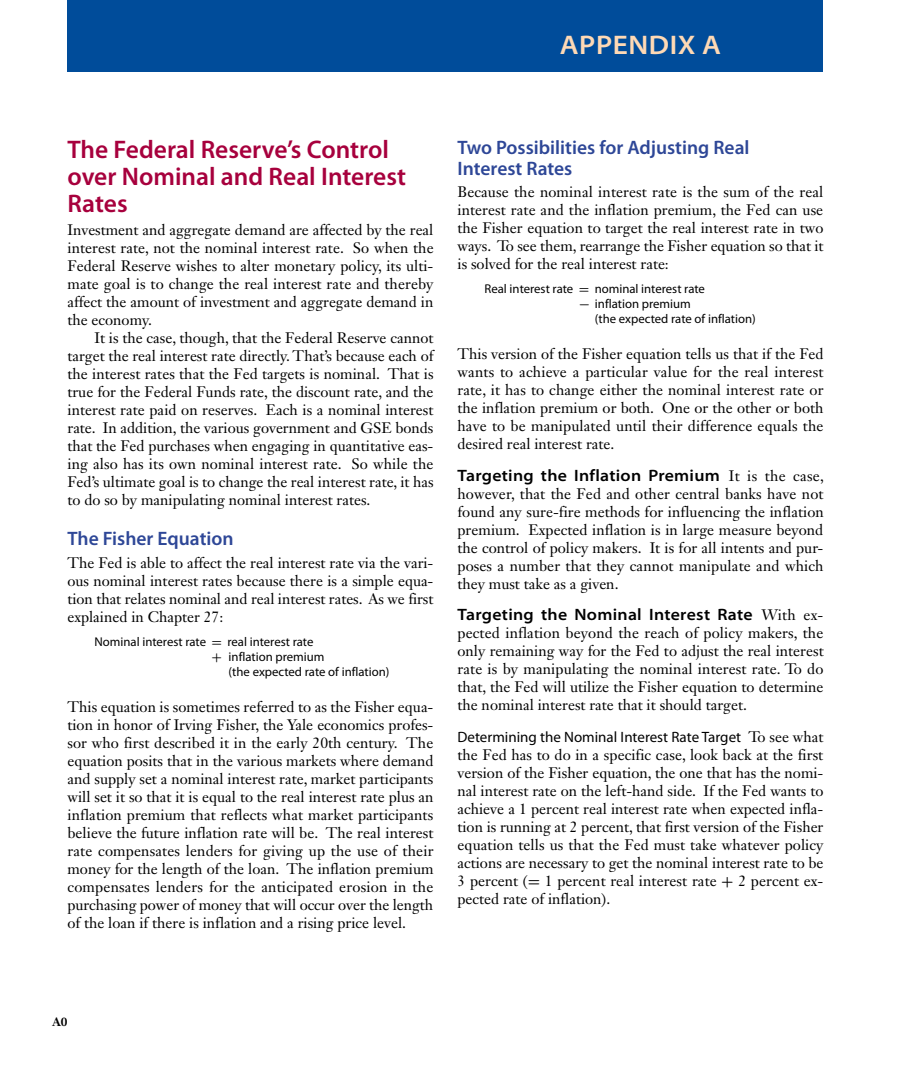
<style>
.page{position:relative;width:918px;height:1080px;background:#fff}
.page>*{position:absolute;margin:0;border:0;box-sizing:border-box;transform-origin:0 0}
.egl_tt{font:600 semi-expanded 27px "Myriad Pro";letter-spacing:.02em;color:#fed9b5}
.HA{font:600 25.5px/27px "Myriad Pro";color:#a7003d}
.HB{font:600 19.5px/21px "Myriad Pro";color:#2e4797}
.HC_RIH{font:600 semi-expanded 16.5px "Myriad Pro";letter-spacing:.015em;color:#000}
.TX{font:15px/18px "Janson Text LT Std";color:#000;text-align:justify}
.HC_RIH-2{font:15px/18px "Janson Text LT Std";color:#000;text-align:justify}
.HD_RIH{font:15px/18px "Janson Text LT Std";letter-spacing:.005em;color:#000;text-align:justify}
.TX-2{font:12.75px/15px "Myriad Pro";color:#000}
.pg_verso{font:700 12px "Janson Text LT Std";color:#000}
.s1{font-family:"Uni Math";font-weight:700}
.s2{font-family:"Janson Text LT Std";font-weight:400;font-stretch:normal;font-size:15px}
.s3{font-family:"Myriad Pro"}
</style>
<div class="page">
<div style="left:68px;top:0;width:756px;height:72px;background:#004c9a"></div>
<p class="egl_tt" style="left:560px;top:27px;width:163px">APPENDIX A</p>
<p class="HA" style="left:68px;top:136px;width:340px">The Federal Reserve’s Control over Nominal and Real Interest<br>Rates</p>
<p class="TX" style="left:68px;top:220px;width:368px">Investment and aggregate demand are affected by the real interest rate, not the nominal interest rate. So when the Federal Reserve wishes to alter monetary policy, its ulti&shy;mate goal is to change the real interest rate and thereby affect the amount of investment and aggregate demand in the economy.</p>
<p class="TX" style="left:68px;top:328px;width:368px;text-indent:27px">It is the case, though, that the Federal Reserve cannot target the real interest rate directly. That’s because each of the interest rates that the Fed targets is nominal. That is true for the Federal Funds rate, the discount rate, and the interest rate paid on reserves. Each is a nominal interest rate. In addition, the various government and GSE bonds that the Fed purchases when engaging in quantitative eas&shy;ing also has its own nominal interest rate. So while the Fed’s ultimate goal is to change the real interest rate, it has to do so by manipulating nominal interest rates.</p>
<p class="HB" style="left:68px;top:528px;width:168px">The Fisher Equation</p>
<p class="TX" style="left:68px;top:553px;width:368px">The Fed is able to affect the real interest rate via the vari&shy;ous nominal interest rates because there is a simple equa&shy;tion that relates nominal and real interest rates. As we first explained in Chapter 27:</p>
<p class="TX-2" style="left:95px;top:634px;width:220px">Nominal interest rate <span class="s1">=</span> real interest rate</p>
<p class="TX-2" style="left:229px;top:649px;width:162px;text-indent:-17px"><span class="s1">+</span> inflation premium<br>(the expected rate of inflation)</p>
<p class="TX" style="left:68px;top:697px;width:368px">This equation is sometimes referred to as the Fisher equa&shy;tion in honor of Irving Fisher, the Yale economics profes&shy;sor who first described it in the early 20th century. The equation posits that in the various markets where demand and supply set a nominal interest rate, market participants will set it so that it is equal to the real interest rate plus an inflation premium that reflects what market participants believe the future inflation rate will be. The real interest rate compensates lenders for giving up the use of their money for the length of the loan. The inflation premium compensates lenders for the anticipated erosion in the purchasing power of money that will occur over the length of the loan if there is inflation and a rising price level.</p>
<p class="HB" style="left:458px;top:136px;width:294px">Two Possibilities for Adjusting Real<br>Interest Rates</p>
<p class="TX" style="left:458px;top:183px;width:368px">Because the nominal interest rate is the sum of the real interest rate and the inflation premium, the Fed can use the Fisher equation to target the real interest rate in two ways. To see them, rearrange the Fisher equation so that it is solved for the real interest rate:</p>
<p class="TX-2" style="left:485px;top:281px;width:222px">Real interest rate <span class="s1">=</span> nominal interest rate</p>
<p class="TX-2" style="left:595px;top:296px;width:162px;text-indent:-16px"><span class="s1">-</span> inflation premium<br>(the expected rate of inflation)</p>
<p class="TX" style="left:458px;top:345px;width:368px">This version of the Fisher equation tells us that if the Fed wants to achieve a particular value for the real interest rate, it has to change either the nominal interest rate or the inflation premium or both. One or the other or both have to be manipulated until their difference equals the desired real interest rate.</p>
<p class="HC_RIH" style="left:458px;top:465px;width:368px">Targeting the Inflation Premium <span class="s2">It is the case,</span></p>
<p class="HC_RIH-2" style="left:458px;top:484px;width:368px">however, that the Fed and other central banks have not found any sure-fire methods for influencing the inflation premium. Expected inflation is in large measure beyond the control of policy makers. It is for all intents and pur&shy;poses a number that they cannot manipulate and which they must take as a given.</p>
<p class="HC_RIH" style="left:458px;top:604px;width:368px">Targeting the Nominal Interest Rate <span class="s2">With ex-</span></p>
<p class="HC_RIH-2" style="left:458px;top:624px;width:368px">pected inflation beyond the reach of policy makers, the only remaining way for the Fed to adjust the real interest rate is by manipulating the nominal interest rate. To do that, the Fed will utilize the Fisher equation to determine the nominal interest rate that it should target.</p>
<p class="HD_RIH" style="left:458px;top:727px;width:368px"><span class="s3">Determining the Nominal Interest Rate Target</span> To see what the Fed has to do in a specific case, look back at the first version of the Fisher equation, the one that has the nomi&shy;nal interest rate on the left-hand side. If the Fed wants to achieve a 1 percent real interest rate when expected infla&shy;tion is running at 2 percent, that first version of the Fisher equation tells us that the Fed must take whatever policy actions are necessary to get the nominal interest rate to be 3 percent (<span class="s1">=</span> 1 percent real interest rate <span class="s1">+</span> 2 percent ex&shy;pected rate of inflation).</p>
<p class="pg_verso" style="left:52px;top:1014px;width:17px">A0</p>
</div>
